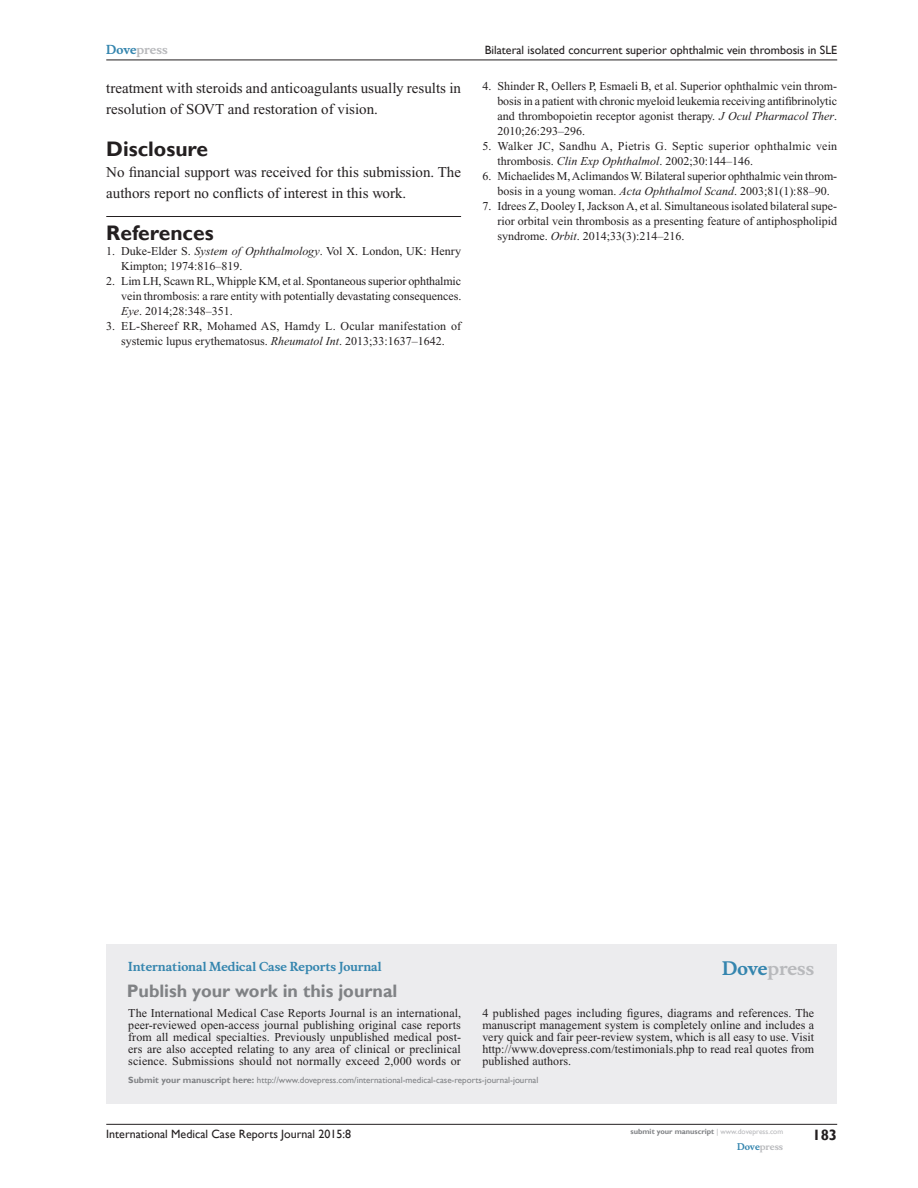
<style>
.page{position:relative;width:918px;height:1188px;background:#fff}
.page>*{position:absolute;margin:0;border:0;box-sizing:border-box;transform-origin:0 0}
.RefH{font:700 21px "Gill Sans";color:#231f20}
.PromBx-H1{font:700 18px "Gill Sans";color:#808285}
.PromBx-Brand{font:700 18px "Musee";color:#b8b9bc}
.TxF{font:15px/21px "Times New Roman";color:#231f20}
.Tx{font:15px/21px "Times New Roman";color:#231f20}
.RunFolio-R{font:700 15px "Gill Sans";color:#231f20}
.RefNL1{font:12px/15px "Times New Roman";color:#231f20;text-align:justify}
.PromBx-Tx{font:12px/12px "Times New Roman";letter-spacing:.005em;color:#231f20;text-align:justify}
.RefNL1-2{font:12px/15px "Times New Roman";letter-spacing:.02em;color:#231f20}
.RunH-R{font:12px "Gill Sans";color:#231f20}
.RunF-R{font:12px "Gill Sans";color:#231f20}
.PromBx-JrnlName{font:700 12px "Musee";color:#3485ae}
.RunH-Brand-R{font:700 12px "Musee";color:#b8b9bc}
.PromBx-SubmitMssWebA{font:9px "Gill Sans";color:#808285}
.RunF-Brand-R{font:700 9px "Musee";color:#b8b9bc}
.RunF-SubmityourMS-R{font:700 7.5px "Gill Sans";color:#808285}
.s1{color:#3485ae}
.s2{font-style:italic}
.s3{font-weight:700}
.s4{font-weight:400;color:#b8b9bc}
</style>
<div class="page">
<div style="left:106px;top:944px;width:731px;height:159px;background:#ececee"></div>
<hr style="left:106px;top:1124px;width:731px;height:1px;background:#231f20">
<hr style="left:106px;top:60px;width:731px;height:1px;background:#231f20">
<hr style="left:106px;top:216px;width:355px;height:1px;background:#231f20">
<p class="RunH-Brand-R" style="left:106px;top:43px;width:63px"><span class="s1">Dove</span>press</p>
<p class="Tx" style="left:106px;top:77px;width:356px">treatment with steroids and anticoagulants usually results in resolution of SOVT and restoration of vision.</p>
<h1 class="RefH" style="left:106px;top:136px;width:103px">Disclosure</h1>
<p class="TxF" style="left:106px;top:161px;width:356px">No financial support was received for this submission. The authors report no conflicts of interest in this work.</p>
<p class="RefH" style="left:106px;top:220px;width:109px">References</p>
<p class="RefNL1" style="left:121px;top:243px;width:341px;text-indent:-15px">1. Duke-Elder S. <span class="s2">System of Ophthalmology</span>. Vol X. London, UK: Henry<br>Kimpton; 1974:816–819.</p>
<p class="RefNL1" style="left:121px;top:273px;width:342px;text-indent:-15px">2. Lim LH, Scawn RL, Whipple KM, et al. Spontaneous superior ophthalmic vein thrombosis: a rare entity with potentially devastating consequences.<br><span class="s2">Eye</span>. 2014;28:348–351.</p>
<p class="RefNL1" style="left:106px;top:318px;width:357px;text-align:center">3. EL-Shereef RR, Mohamed AS, Hamdy L. Ocular manifestation of systemic lupus erythematosus. <span class="s2">Rheumatol Int</span>. 2013;33:1637–1642.</p>
<p class="RunH-R" style="left:485px;top:43px;width:353px">Bilateral isolated concurrent superior ophthalmic vein thrombosis in SLE</p>
<p class="RefNL1" style="left:497px;top:79px;width:341px;text-indent:-15px">4. Shinder R, Oellers P, Esmaeli B, et al. Superior ophthalmic vein throm&shy;bosis in a patient with chronic myeloid leukemia receiving antifibrinolytic and thrombopoietin receptor agonist therapy. <span class="s2">J Ocul Pharmacol Ther</span>.<br>2010;26:293–296.</p>
<p class="RefNL1-2" style="left:497px;top:139px;width:341px;text-indent:-15px">5. Walker JC, Sandhu A, Pietris G. Septic superior ophthalmic vein thrombosis. <span class="s2">Clin Exp Ophthalmol</span>. 2002;30:144–146.</p>
<p class="RefNL1" style="left:497px;top:169px;width:341px;text-indent:-15px">6. Michaelides M, Aclimandos W. Bilateral superior ophthalmic vein throm&shy;bosis in a young woman. <span class="s2">Acta Ophthalmol Scand</span>. 2003;81(1):88–90.</p>
<p class="RefNL1" style="left:497px;top:199px;width:341px;text-indent:-15px">7. Idrees Z, Dooley I, Jackson A, et al. Simultaneous isolated bilateral supe&shy;rior orbital vein thrombosis as a presenting feature of antiphospholipid syndrome. <span class="s2">Orbit</span>. 2014;33(3):214–216.</p>
<p class="PromBx-JrnlName" style="left:128px;top:959px;width:255px">International Medical Case Reports Journal</p>
<p class="PromBx-H1" style="left:127px;top:980px;width:272px">Publish your work in this journal</p>
<p class="PromBx-Brand" style="left:722px;top:958px;width:94px"><span class="s1">Dove</span>press</p>
<p class="PromBx-Tx" style="left:128px;top:1007px;width:334px">The International Medical Case Reports Journal is an international, peer-reviewed open-access journal publishing original case reports from all medical specialties. Previously unpublished medical post&shy;ers are also accepted relating to any area of clinical or preclinical science. Submissions should not normally exceed 2,000 words or</p>
<p class="PromBx-Tx" style="left:482px;top:1007px;width:333px">4 published pages including figures, diagrams and references. The manuscript management system is completely online and includes a very quick and fair peer-review system, which is all easy to use. Visit http://www.dovepress.com/testimonials.php to read real quotes from published authors.</p>
<p class="PromBx-SubmitMssWebA" style="left:128px;top:1075px;width:412px"><span class="s3">Submit your manuscript here:</span> http://www.dovepress.com/international-medical-case-reports-journal-journal</p>
<p class="RunF-R" style="left:106px;top:1127px;width:246px">International Medical Case Reports Journal 2015:8</p>
<p class="RunF-SubmityourMS-R" style="left:631px;top:1127px;width:154px">submit your manuscript <span class="s4">| www.dovepress.com</span></p>
<p class="RunF-Brand-R" style="left:737px;top:1141px;width:48px"><span class="s1">Dove</span>press</p>
<p class="RunFolio-R" style="left:812px;top:1126px;width:26px">183</p>
</div>
